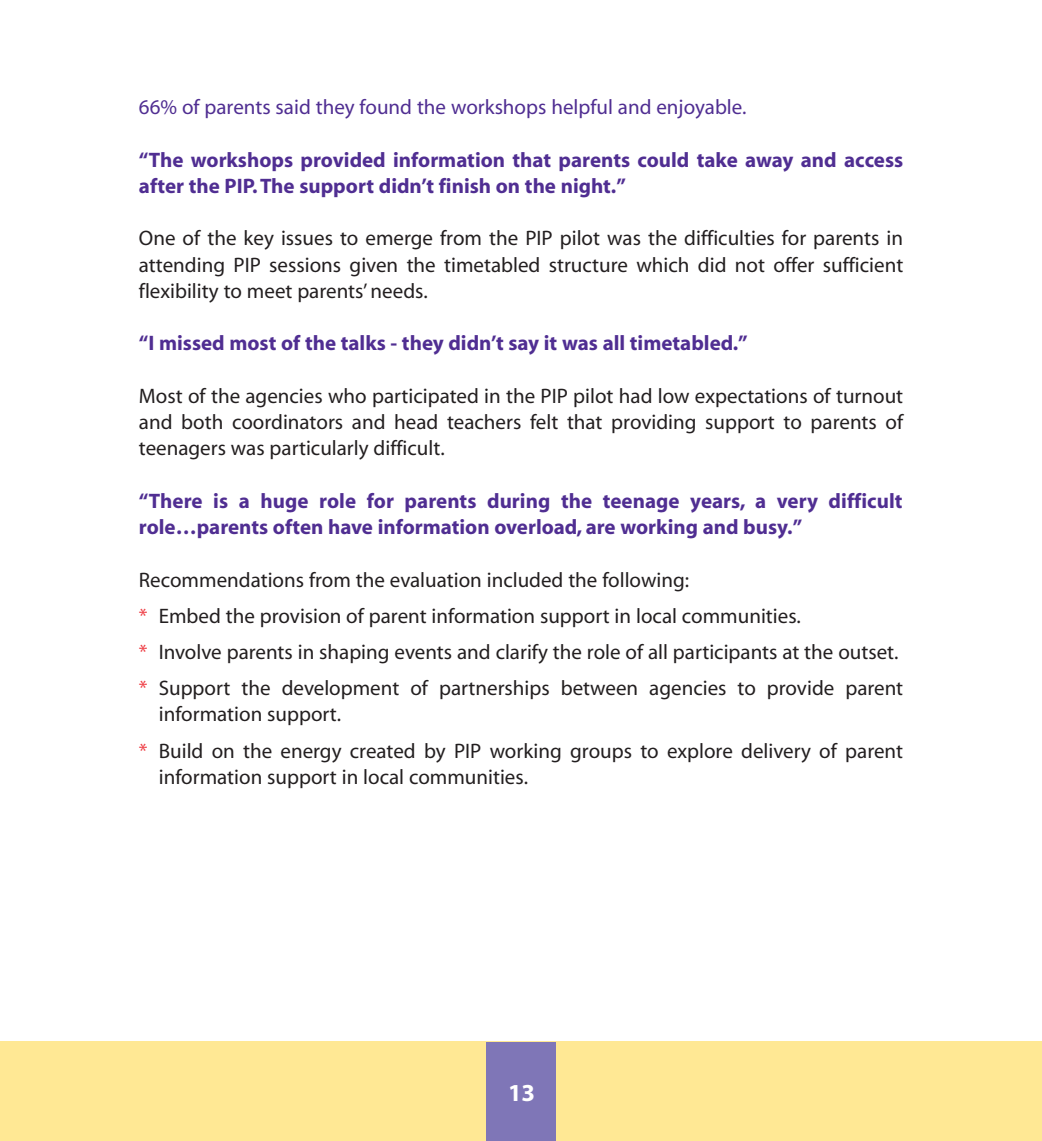
<style>
.page{position:relative;width:1042px;height:1141px;background:#fff}
.page>*{position:absolute;margin:0;border:0;box-sizing:border-box;transform-origin:0 0}
.t1{font:700 24.5px "Myriad";color:#fff}
.t2{font:21px/26.2px "Myriad";color:#231f20;text-align:justify}
.t3{font:700 21px/26.2px "Myriad";color:#502e92}
.t4{font:21px "Myriad";color:#502e92}
.s1{color:#ee3a41}
</style>
<div class="page">
<div style="left:0;top:1042px;width:1042px;height:99px;background:#ffe894"></div>
<div style="left:486px;top:1042px;width:70px;height:99px;background:#7f76b7"></div>
<p class="t4" style="left:139px;top:99px;width:609px">66% of parents said they found the workshops helpful and enjoyable.</p>
<p class="t3" style="left:139px;top:148px;width:766px">“The workshops provided information that parents could take away and access after the PIP. The support didn’t finish on the night.”</p>
<p class="t2" style="left:139px;top:227px;width:766px">One of the key issues to emerge from the PIP pilot was the difficulties for parents in attending PIP sessions given the timetabled structure which did not offer sufficient flexibility to meet parents’ needs.</p>
<p class="t3" style="left:139px;top:332px;width:610px">“I missed most of the talks - they didn’t say it was all timetabled.”</p>
<p class="t2" style="left:139px;top:385px;width:766px">Most of the agencies who participated in the PIP pilot had low expectations of turnout and both coordinators and head teachers felt that providing support to parents of teenagers was particularly difficult.</p>
<p class="t3" style="left:139px;top:490px;width:765px">“There is a huge role for parents during the teenage years, a very difficult role…parents often have information overload, are working and busy.”</p>
<p class="t2" style="left:139px;top:563px;width:766px;line-height:36.2px;text-align:left">Recommendations from the evaluation included the following:<br><span class="s1">*</span> Embed the provision of parent information support in local communities.<br><span class="s1">*</span> Involve parents in shaping events and clarify the role of all participants at the outset. <span class="s1">*</span> Support the development of partnerships between agencies to provide parent</p>
<p class="t2" style="left:139px;top:698px;width:766px;line-height:36.2px;text-indent:20px">information support.<br><span class="s1">*</span> Build on the energy created by PIP working groups to explore delivery of parent</p>
<p class="t2" style="left:159px;top:765px;width:371px">information support in local communities.</p>
<p class="t1" style="left:508px;top:1083px;width:29px">13</p>
</div>
